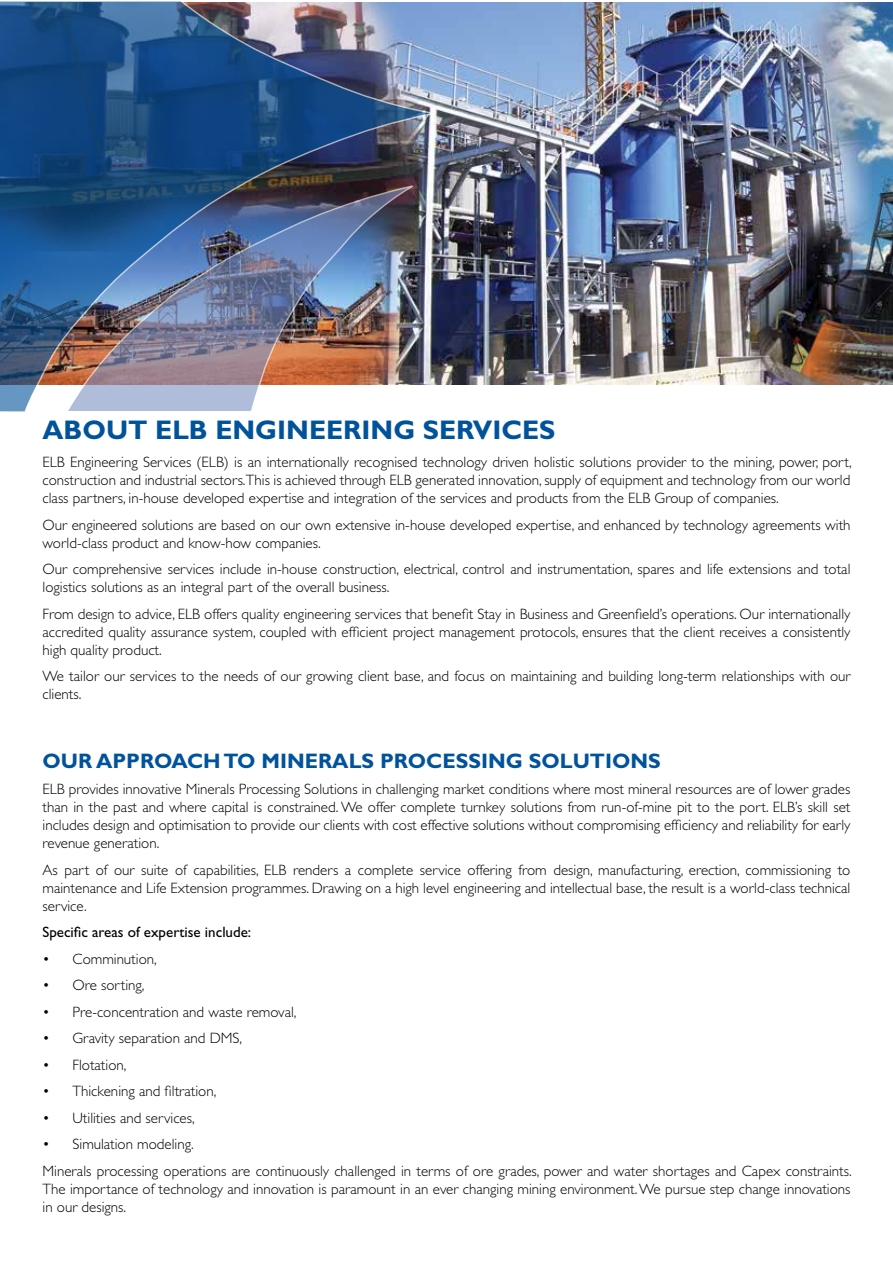
<style>
.page{position:relative;width:893px;height:1263px;background:#fff}
.page>*{position:absolute;margin:0;border:0;box-sizing:border-box;transform-origin:0 0}
.t1{font:700 27px "Gill Sans Std";color:#00539b}
.t2{font:700 21px "Gill Sans Std";color:#00539b}
.t3{font:300 15px/18px "Gill Sans Std";color:#000}
.t4{font:15px "Gill Sans Std";color:#000}
</style>
<div class="page">
<img style="left:435px;top:2px;width:458px;height:383px">
<img style="left:0;top:1px;width:435px;height:411px">
<img style="left:64px;top:184px;width:350px;height:228px">
<h1 class="t1" style="left:43px;top:414px;width:515px">ABOUT ELB ENGINEERING SERVICES</h1>
<p class="t3" style="left:43px;top:453px;width:811px;text-align:justify">ELB Engineering Services (ELB) is an internationally recognised technology driven holistic solutions provider to the mining, power, port, construction and industrial sectors.This is achieved through ELB generated innovation, supply of equipment and technology from our world class partners, in-house developed expertise and integration of the services and products from the ELB Group of companies.</p>
<p class="t3" style="left:43px;top:516px;width:809px">Our engineered solutions are based on our own extensive in-house developed expertise, and enhanced by technology agreements with world-class product and know-how companies.</p>
<p class="t3" style="left:43px;top:560px;width:809px">Our comprehensive services include in-house construction, electrical, control and instrumentation, spares and life extensions and total logistics solutions as an integral part of the overall business.</p>
<p class="t3" style="left:43px;top:605px;width:809px;text-align:justify">From design to advice, ELB offers quality engineering services that benefit Stay in Business and Greenfield’s operations. Our internationally accredited quality assurance system, coupled with efficient project management protocols, ensures that the client receives a consistently high quality product.</p>
<p class="t3" style="left:43px;top:667px;width:809px">We tailor our services to the needs of our growing client base, and focus on maintaining and building long-term relationships with our clients.</p>
<h2 class="t2" style="left:43px;top:748px;width:620px">OUR APPROACH TO MINERALS PROCESSING SOLUTIONS</h2>
<p class="t3" style="left:43px;top:780px;width:809px;text-align:justify">ELB provides innovative Minerals Processing Solutions in challenging market conditions where most mineral resources are of lower grades than in the past and where capital is constrained. We offer complete turnkey solutions from run-of-mine pit to the port. ELB’s skill set includes design and optimisation to provide our clients with cost effective solutions without compromising efficiency and reliability for early revenue generation.</p>
<p class="t3" style="left:43px;top:861px;width:809px;text-align:justify">As part of our suite of capabilities, ELB renders a complete service offering from design, manufacturing, erection, commissioning to maintenance and Life Extension programmes. Drawing on a high level engineering and intellectual base, the result is a world-class technical service.</p>
<p class="t4" style="left:43px;top:924px;width:210px">Specific areas of expertise include:</p>
<p class="t3" style="left:43px;top:950px;width:116px">• Comminution,</p>
<p class="t3" style="left:43px;top:976px;width:104px">• Ore sorting,</p>
<p class="t3" style="left:43px;top:1003px;width:256px">• Pre-concentration and waste removal,</p>
<p class="t3" style="left:43px;top:1029px;width:201px">• Gravity separation and DMS,</p>
<p class="t3" style="left:43px;top:1056px;width:85px">• Flotation,</p>
<p class="t3" style="left:43px;top:1082px;width:175px">• Thickening and filtration,</p>
<p class="t3" style="left:43px;top:1109px;width:154px">• Utilities and services,</p>
<p class="t3" style="left:43px;top:1131px;width:811px;line-height:26.5px">• Simulation modeling.<br>Minerals processing operations are continuously challenged in terms of ore grades, power and water shortages and Capex constraints.</p>
<p class="t3" style="left:43px;top:1180px;width:809px">The importance of technology and innovation is paramount in an ever changing mining environment. We pursue step change innovations in our designs.</p>
</div>
